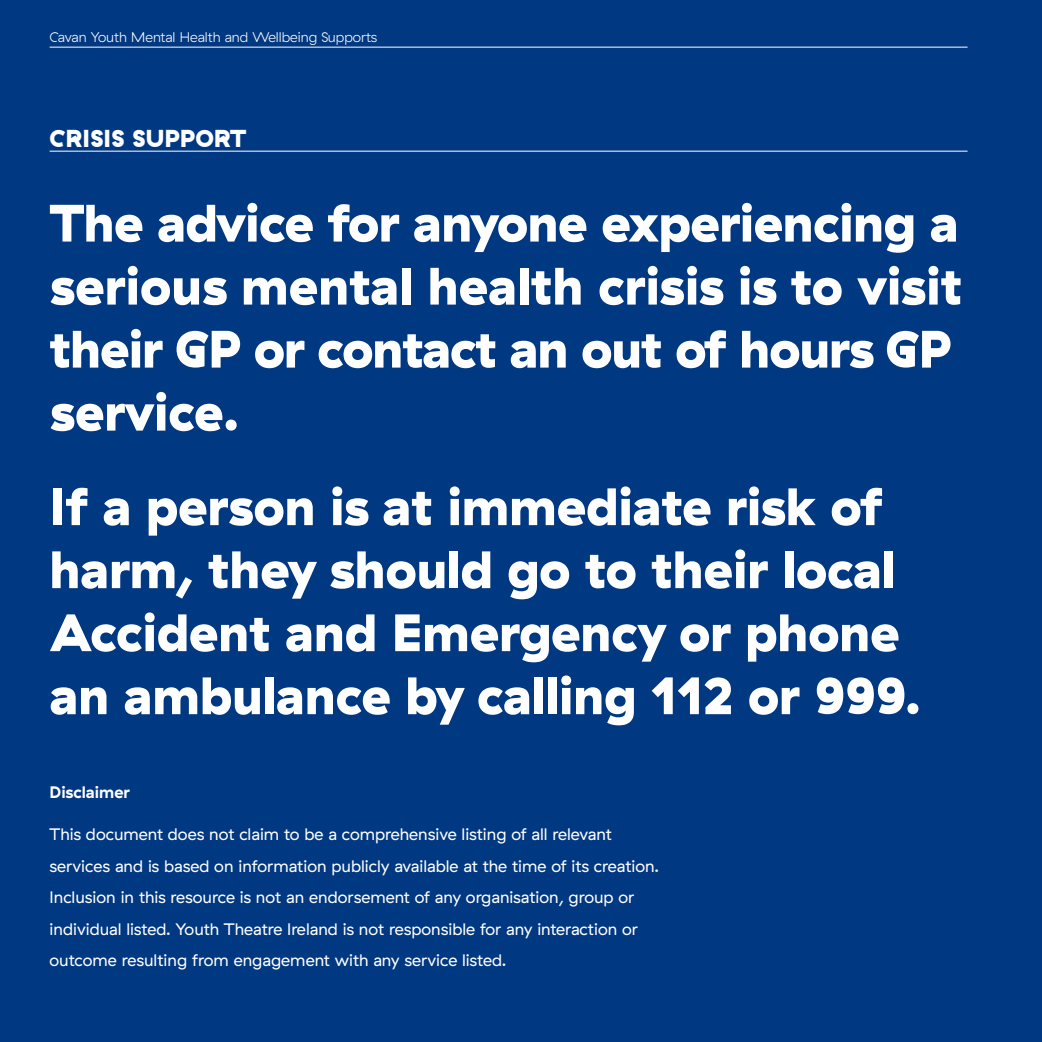
<style>
.page{position:relative;width:1042px;height:1042px;background:#003882}
.page>*{position:absolute;margin:0;border:0;box-sizing:border-box;transform-origin:0 0}
.t1{font:900 52.5px/63px "GT Haptik";letter-spacing:-.005em;color:#fff}
.t2{font:900 24.5px "GT Haptik";color:#fff}
.t3{font:16.62px/31.5px "GT Haptik";color:#fff}
.t4{font:700 16.62px "GT Haptik";color:#fff}
.t5{font:300 14px "GT Haptik";color:#fff}
</style>
<div class="page">
<hr style="left:50px;top:47px;width:917px;height:1px;background:#fff">
<hr style="left:50px;top:151px;width:917px;height:1px;background:#fff">
<p class="t5" style="left:50px;top:29px;width:329px">Cavan Youth Mental Health and Wellbeing Supports</p>
<h2 class="t2" style="left:50px;top:123px;width:198px">CRISIS SUPPORT</h2>
<h1 class="t1" style="left:50px;top:192px;width:914px">The advice for anyone experiencing a serious mental health crisis is to visit their GP or contact an out of hours GP service.</h1>
<h1 class="t1" style="left:50px;top:476px;width:873px">If a person is at immediate risk of harm, they should go to their local Accident and Emergency or phone an ambulance by calling 112 or 999.</h1>
<p class="t4" style="left:50px;top:782px;width:82px">Disclaimer</p>
<p class="t3" style="left:50px;top:819px;width:611px">This document does not claim to be a comprehensive listing of all relevant services and is based on information publicly available at the time of its creation.<br>Inclusion in this resource is not an endorsement of any organisation, group or individual listed. Youth Theatre Ireland is not responsible for any interaction or outcome resulting from engagement with any service listed.</p>
</div>
